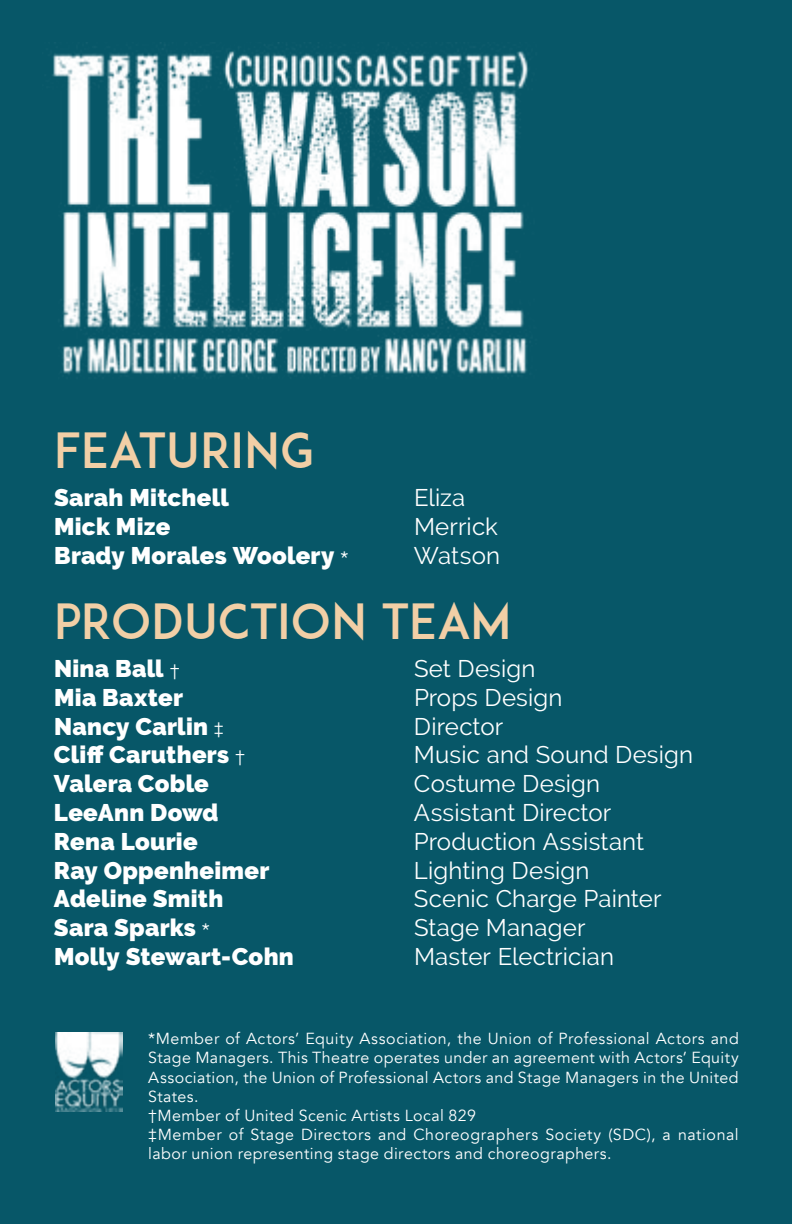
<style>
.page{position:relative;width:792px;height:1224px;background:#075768}
.page>*{position:absolute;margin:0;border:0;box-sizing:border-box;transform-origin:0 0}
.t1{font:48px "ADAM.CGPRO";letter-spacing:.005em;color:#f2cfa6}
.t2{font:24px "Raleway";letter-spacing:.005em;color:#fff}
.t3{font:900 24px "Raleway";letter-spacing:.01em;color:#fff}
.t4{font:16px/19.2px "Avenir";letter-spacing:.03em;color:#fff}
.s1{font-family:"Avenir";font-weight:400;font-size:18px}
</style>
<div class="page">
<img style="left:52px;top:42px;width:477px;height:335px">
<img style="left:55px;top:1032px;width:68px;height:80px">
<h1 class="t1" style="left:54px;top:421px;width:262px">FEATURING</h1>
<h2 class="t3" style="left:54px;top:484px;width:176px">Sarah Mitchell</h2>
<h2 class="t2" style="left:414px;top:484px;width:53px">Eliza</h2>
<h2 class="t3" style="left:54px;top:512px;width:118px">Mick Mize</h2>
<h2 class="t2" style="left:414px;top:512px;width:85px">Merrick</h2>
<h2 class="t3" style="left:54px;top:541px;width:296px">Brady Morales Woolery <span class="s1">*</span></h2>
<h2 class="t2" style="left:414px;top:541px;width:88px">Watson</h2>
<h1 class="t1" style="left:54px;top:592px;width:459px">PRODUCTION TEAM</h1>
<h2 class="t3" style="left:54px;top:655px;width:127px">Nina Ball <span class="s1">†</span></h2>
<h2 class="t2" style="left:414px;top:655px;width:123px">Set Design</h2>
<h2 class="t3" style="left:54px;top:683px;width:131px">Mia Baxter</h2>
<h2 class="t2" style="left:414px;top:683px;width:150px">Props Design</h2>
<h2 class="t3" style="left:54px;top:712px;width:171px">Nancy Carlin <span class="s1">‡</span></h2>
<h2 class="t2" style="left:414px;top:712px;width:91px">Director</h2>
<h2 class="t3" style="left:54px;top:741px;width:193px">Cliff Caruthers <span class="s1">†</span></h2>
<h2 class="t2" style="left:414px;top:741px;width:281px">Music and Sound Design</h2>
<h2 class="t3" style="left:54px;top:770px;width:156px">Valera Coble</h2>
<h2 class="t2" style="left:414px;top:770px;width:188px">Costume Design</h2>
<h2 class="t3" style="left:54px;top:799px;width:166px">LeeAnn Dowd</h2>
<h2 class="t2" style="left:414px;top:799px;width:199px">Assistant Director</h2>
<h2 class="t3" style="left:54px;top:827px;width:145px">Rena Lourie</h2>
<h2 class="t2" style="left:414px;top:827px;width:232px">Production Assistant</h2>
<h2 class="t3" style="left:54px;top:856px;width:217px">Ray Oppenheimer</h2>
<h2 class="t2" style="left:414px;top:856px;width:177px">Lighting Design</h2>
<h2 class="t3" style="left:54px;top:885px;width:171px">Adeline Smith</h2>
<h2 class="t2" style="left:414px;top:885px;width:249px">Scenic Charge Painter</h2>
<h2 class="t3" style="left:54px;top:914px;width:157px">Sara Sparks <span class="s1">*</span></h2>
<h2 class="t2" style="left:414px;top:914px;width:173px">Stage Manager</h2>
<h2 class="t3" style="left:54px;top:943px;width:241px">Molly Stewart-Cohn</h2>
<h2 class="t2" style="left:414px;top:943px;width:202px">Master Electrician</h2>
<p class="t4" style="left:148px;top:1029px;width:592px">*Member of Actors’ Equity Association, the Union of Professional Actors and Stage Managers. This Theatre operates under an agreement with Actors’ Equity Association, the Union of Professional Actors and Stage Managers in the United States.<br>†Member of United Scenic Artists Local 829<br>‡Member of Stage Directors and Choreographers Society (SDC), a national labor union representing stage directors and choreographers.</p>
</div>
